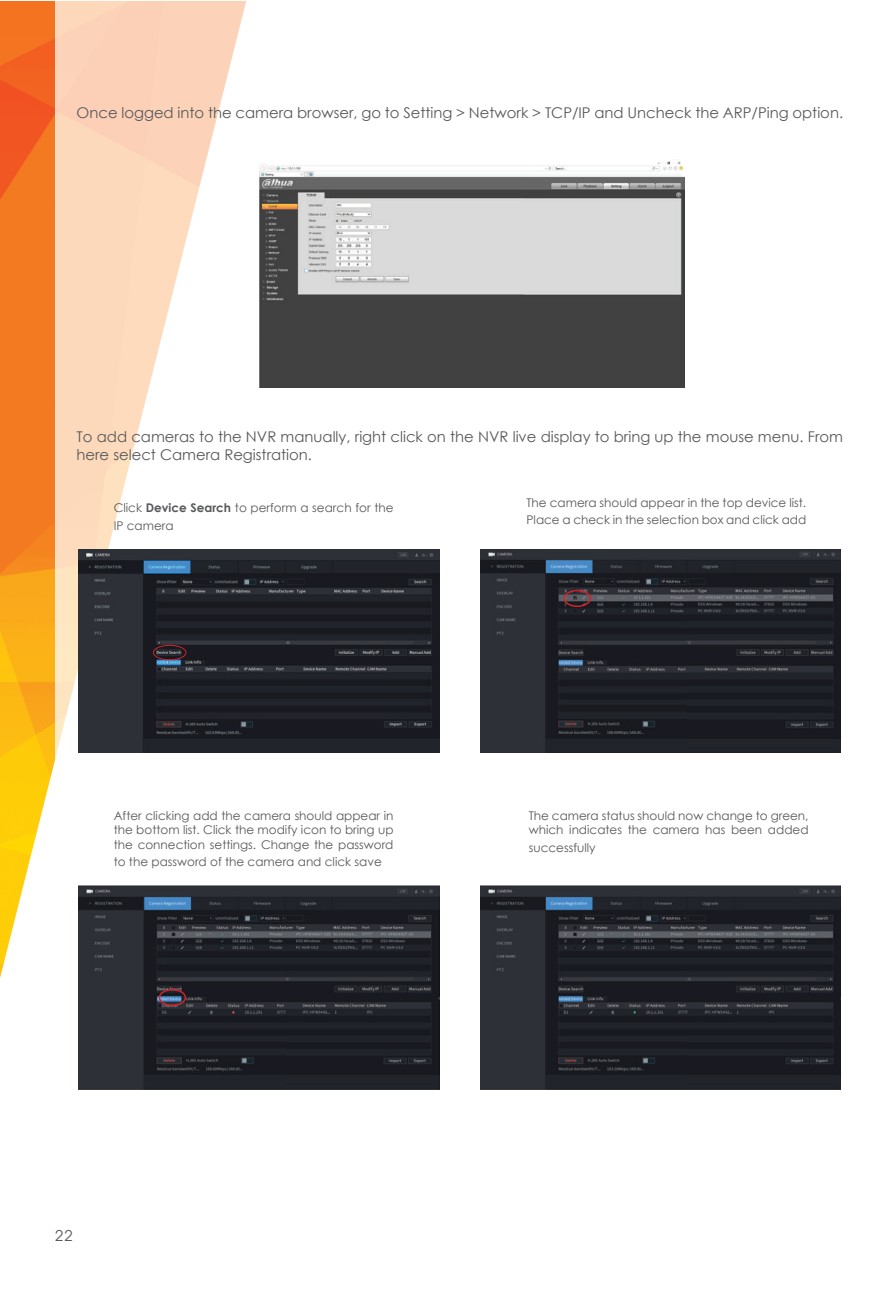
<style>
.page{position:relative;width:893px;height:1289px;background:#fff}
.page>*{position:absolute;margin:0;border:0;box-sizing:border-box;transform-origin:0 0}
.t1{font:14.85px/17.7px "Century Gothic";color:#57585a}
.t2{font:14.85px "Avant Garde";color:#57585a}
.t3{font:12px/14.4px "Century Gothic";color:#57585a}
.s1{font-weight:700}
</style>
<div class="page">
<img style="left:0;top:1px;width:55px;height:977px">
<img style="left:55px;top:203px;width:140px;height:203px">
<img style="left:55px;top:405px;width:89px;height:202px">
<img style="left:55px;top:607px;width:38px;height:152px">
<img style="left:79px;top:885px;width:360px;height:204px">
<img style="left:480px;top:549px;width:361px;height:203px">
<img style="left:260px;top:161px;width:424px;height:226px">
<img style="left:79px;top:549px;width:360px;height:203px">
<div style="left:153px;top:645px;width:33px;height:15px;border:1px solid #d1232a;border-radius:50%"></div>
<div style="left:564px;top:590px;width:27px;height:17px;border:2px solid #d1232a;border-radius:50%"></div>
<div style="left:159px;top:988px;width:27px;height:18px;border:2px solid #d1232a;border-radius:50%"></div>
<img style="left:480px;top:885px;width:361px;height:204px">
<p class="t1" style="left:77px;top:103px;width:768px">Once logged into the camera browser, go to Setting &gt; Network &gt; TCP/IP and Uncheck the ARP/Ping option.</p>
<p class="t1" style="left:77px;top:427px;width:768px">To add cameras to the NVR manually, right click on the NVR live display to bring up the mouse menu. From here select Camera Registration.</p>
<p class="t3" style="left:114px;top:499px;width:281px;line-height:17.7px">Click <span class="s1">Device Search</span> to perform a search for the<br>IP camera</p>
<p class="t3" style="left:526px;top:493px;width:281px;line-height:17.7px">The camera should appear in the top device list.<br>Place a check in the selection box and click add</p>
<p class="t3" style="left:114px;top:808px;width:281px;text-align:justify">After clicking add the camera should appear in the bottom list. Click the modify icon to bring up the connection settings. Change the password</p>
<p class="t3" style="left:114px;top:854px;width:270px">to the password of the camera and click save</p>
<p class="t3" style="left:529px;top:808px;width:281px">The camera status should now change to green, which indicates the camera has been added</p>
<p class="t3" style="left:529px;top:840px;width:68px">successfully</p>
<p class="t2" style="left:55px;top:1226px;width:19px">22</p>
</div>
